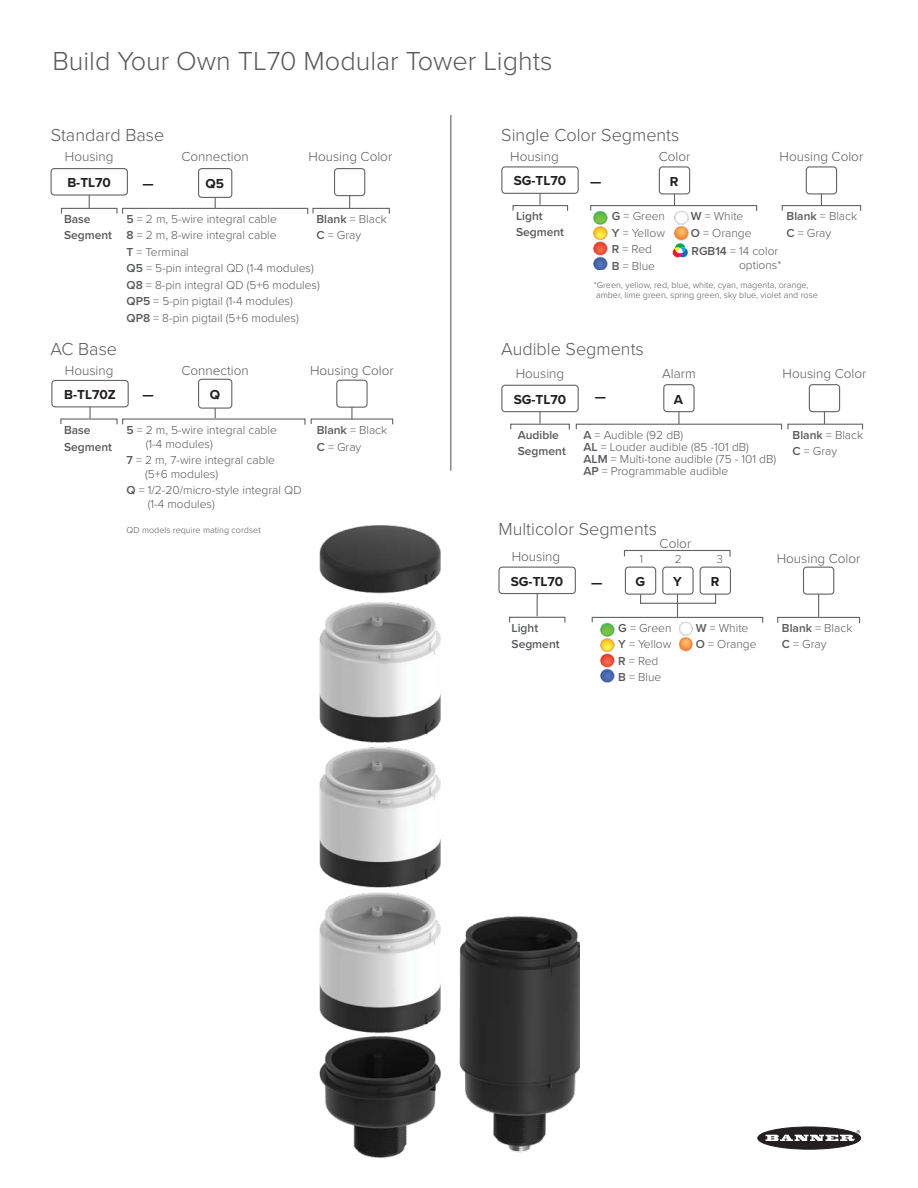
<style>
.page{position:relative;width:918px;height:1188px;background:#fff}
.page>*{position:absolute;margin:0;border:0;box-sizing:border-box;transform-origin:0 0}
.t1{font:300 27px "Proxima Nova";color:#58595b}
.t2{font:300 18px "Proxima Nova";color:#58595b}
.t3{font:300 13.5px "Proxima Nova";color:#58595b}
.t4{font:700 13.5px "Proxima Nova";color:#231f20}
.t5{font:300 12px/16.5px "Proxima Nova";color:#58595b}
.t6{font:600 12px/16.5px "Proxima Nova";color:#58595b}
.t7{font:300 12px "Proxima Nova";color:#636466}
.t8{font:300 9px/10.5px "Proxima Nova";color:#58595b}
.s1{font-weight:600}
</style>
<div class="page">
<div style="left:758px;top:1127px;width:103px;height:22px;background:#231f20;border-radius:50%"></div>
<div style="left:758px;top:1127px;width:103px;height:22px;border:1px solid #231f20;border-radius:50%"></div>
<svg style="left:766px;top:1130px;width:94px;height:11px"></svg>
<img style="left:319px;top:525px;width:122px;height:633px">
<img style="left:459px;top:916px;width:120px;height:237px">
<hr style="left:450px;top:115px;width:1px;height:356px;background:#636466">
<hr style="left:89px;top:392px;width:2px;height:27px;background:#636466">
<div style="left:198px;top:379px;width:34px;height:30px;border:1px solid #636466;border-radius:3px"></div>
<div style="left:336px;top:380px;width:32px;height:28px;border:1px solid #636466;border-radius:3px"></div>
<div style="left:52px;top:380px;width:76px;height:27px;background:#fff;border-radius:3px"></div>
<div style="left:51px;top:380px;width:78px;height:27px;border:1px solid #636466;border-radius:3px"></div>
<svg style="left:89px;top:196px;width:1px;height:12px"></svg>
<svg style="left:349px;top:196px;width:1px;height:12px"></svg>
<div style="left:61px;top:208px;width:57px;height:6px;border:1px solid #636466"></div>
<div style="left:312px;top:208px;width:78px;height:6px;border:1px solid #636466"></div>
<div style="left:334px;top:168px;width:31px;height:28px;border:1px solid #636466;border-radius:3px"></div>
<div style="left:122px;top:208px;width:186px;height:7px;border:1px solid #636466"></div>
<div style="left:198px;top:168px;width:34px;height:30px;border:1px solid #636466;border-radius:3px"></div>
<div style="left:51px;top:168px;width:77px;height:28px;border:1px solid #636466;border-radius:3px"></div>
<div style="left:576px;top:424px;width:206px;height:6px;border:1px solid #636466"></div>
<svg style="left:678px;top:412px;width:1px;height:12px"></svg>
<div style="left:663px;top:384px;width:32px;height:28px;border:1px solid #636466;border-radius:3px"></div>
<hr style="left:539px;top:397px;width:2px;height:27px;background:#636466">
<div style="left:510px;top:424px;width:60px;height:6px;border:1px solid #636466"></div>
<div style="left:502px;top:385px;width:76px;height:27px;background:#fff;border-radius:3px"></div>
<div style="left:501px;top:385px;width:78px;height:27px;border:1px solid #636466;border-radius:3px"></div>
<hr style="left:824px;top:393px;width:1px;height:31px;background:#636466">
<div style="left:787px;top:424px;width:76px;height:6px;border:1px solid #636466"></div>
<div style="left:809px;top:385px;width:31px;height:27px;background:#fff;border-radius:3px"></div>
<div style="left:809px;top:384px;width:31px;height:28px;border:1px solid #636466;border-radius:3px"></div>
<img style="left:593px;top:211px;width:15px;height:59px">
<img style="left:674px;top:211px;width:15px;height:30px">
<svg style="left:673px;top:243px;width:15px;height:15px"></svg>
<hr style="left:821px;top:174px;width:1px;height:31px;background:#636466">
<div style="left:782px;top:205px;width:79px;height:6px;border:1px solid #636466"></div>
<div style="left:806px;top:167px;width:31px;height:27px;background:#fff;border-radius:3px"></div>
<div style="left:806px;top:166px;width:31px;height:28px;border:1px solid #636466;border-radius:3px"></div>
<div style="left:501px;top:166px;width:78px;height:28px;border:1px solid #636466;border-radius:3px"></div>
<div style="left:590px;top:205px;width:167px;height:6px;border:1px solid #636466"></div>
<div style="left:659px;top:166px;width:31px;height:28px;border:1px solid #636466;border-radius:3px"></div>
<svg style="left:539px;top:193px;width:2px;height:12px"></svg>
<div style="left:513px;top:205px;width:55px;height:6px;border:1px solid #636466"></div>
<div style="left:498px;top:567px;width:78px;height:27px;border:1px solid #636466;border-radius:3px"></div>
<div style="left:592px;top:617px;width:171px;height:6px;border:1px solid #636466"></div>
<div style="left:625px;top:567px;width:31px;height:28px;border:1px solid #636466;border-radius:3px"></div>
<div style="left:662px;top:567px;width:32px;height:28px;border:1px solid #636466;border-radius:3px"></div>
<div style="left:700px;top:567px;width:31px;height:28px;border:1px solid #636466;border-radius:3px"></div>
<svg style="left:639px;top:590px;width:78px;height:27px"></svg>
<div style="left:624px;top:550px;width:107px;height:7px;border:1px solid #636466"></div>
<hr style="left:818px;top:585px;width:1px;height:32px;background:#636466">
<div style="left:777px;top:617px;width:83px;height:7px;border:1px solid #636466"></div>
<svg style="left:537px;top:593px;width:1px;height:23px"></svg>
<div style="left:509px;top:617px;width:56px;height:6px;border:1px solid #636466"></div>
<img style="left:596px;top:622px;width:22px;height:60px">
<img style="left:674px;top:621px;width:23px;height:31px">
<div style="left:804px;top:567px;width:30px;height:27px;background:#fff;border-radius:3px"></div>
<div style="left:803px;top:567px;width:31px;height:28px;border:1px solid #636466;border-radius:3px"></div>
<h1 class="t1" style="left:52px;top:40px;width:502px">Build Your Own TL70 Modular Tower Lights</h1>
<h2 class="t2" style="left:51px;top:121px;width:115px">Standard Base</h2>
<h2 class="t2" style="left:501px;top:121px;width:180px">Single Color Segments</h2>
<p class="t3" style="left:65px;top:147px;width:50px">Housing</p>
<p class="t3" style="left:182px;top:147px;width:69px">Connection</p>
<p class="t3" style="left:309px;top:147px;width:85px">Housing Color</p>
<p class="t3" style="left:510px;top:146px;width:50px">Housing</p>
<p class="t3" style="left:659px;top:146px;width:33px">Color</p>
<p class="t3" style="left:780px;top:146px;width:85px">Housing Color</p>
<p class="t4" style="left:67px;top:173px;width:45px">B-TL70</p>
<p class="t4" style="left:142px;top:174px;width:13px">—</p>
<p class="t4" style="left:206px;top:174px;width:20px">Q5</p>
<p class="t4" style="left:514px;top:171px;width:54px">SG-TL70</p>
<p class="t4" style="left:590px;top:172px;width:13px">—</p>
<p class="t4" style="left:670px;top:171px;width:10px">R</p>
<p class="t5" style="left:127px;top:210px;width:195px"><span class="s1">5</span> = 2 m, 5-wire integral cable<br><span class="s1">8</span> = 2 m, 8-wire integral cable<br><span class="s1">T</span> = Terminal<br><span class="s1">Q5</span> = 5-pin integral QD (1-4 modules)<br><span class="s1">Q8</span> = 8-pin integral QD (5+6 modules)<br><span class="s1">QP5</span> = 5-pin pigtail (1-4 modules)<br><span class="s1">QP8</span> = 8-pin pigtail (5+6 modules)</p>
<p class="t6" style="left:64px;top:210px;width:50px">Base<br>Segment</p>
<p class="t5" style="left:317px;top:210px;width:72px"><span class="s1">Blank</span> = Black<br><span class="s1">C</span> = Gray</p>
<p class="t6" style="left:516px;top:207px;width:50px">Light<br>Segment</p>
<p class="t5" style="left:612px;top:207px;width:55px"><span class="s1">G</span> = Green<br><span class="s1">Y</span> = Yellow<br><span class="s1">R</span> = Red<br><span class="s1">B</span> = Blue</p>
<p class="t5" style="left:691px;top:207px;width:62px"><span class="s1">W</span> = White<br><span class="s1">O</span> = Orange</p>
<p class="t5" style="left:787px;top:207px;width:72px"><span class="s1">Blank</span> = Black<br><span class="s1">C</span> = Gray</p>
<p class="t5" style="left:692px;top:244px;width:91px;line-height:13.5px;text-align:right"><span class="s1">RGB14</span> = 14 color options*</p>
<p class="t8" style="left:594px;top:279px;width:226px">*Green, yellow, red, blue, white, cyan, magenta, orange, amber, lime green, spring green, sky blue, violet and rose</p>
<h2 class="t2" style="left:51px;top:335px;width:68px">AC Base</h2>
<p class="t3" style="left:65px;top:360px;width:50px">Housing</p>
<p class="t3" style="left:182px;top:360px;width:69px">Connection</p>
<p class="t3" style="left:310px;top:360px;width:85px">Housing Color</p>
<h2 class="t2" style="left:501px;top:335px;width:144px">Audible Segments</h2>
<p class="t3" style="left:516px;top:364px;width:50px">Housing</p>
<p class="t3" style="left:662px;top:364px;width:35px">Alarm</p>
<p class="t3" style="left:783px;top:364px;width:85px">Housing Color</p>
<p class="t4" style="left:64px;top:384px;width:53px">B-TL70Z</p>
<p class="t4" style="left:142px;top:384px;width:13px">—</p>
<p class="t4" style="left:210px;top:384px;width:12px">Q</p>
<p class="t6" style="left:64px;top:422px;width:50px">Base<br>Segment</p>
<p class="t5" style="left:317px;top:422px;width:72px"><span class="s1">Blank</span> = Black<br><span class="s1">C</span> = Gray</p>
<p class="t5" style="left:146px;top:423px;width:132px;line-height:13.5px;text-indent:-19px"><span class="s1">5</span> = 2 m, 5-wire integral cable (1-4 modules)</p>
<p class="t5" style="left:145px;top:453px;width:131px;line-height:13.5px;text-indent:-19px"><span class="s1">7</span> = 2 m, 7-wire integral cable (5+6 modules)</p>
<p class="t5" style="left:148px;top:483px;width:155px;line-height:13.5px;text-indent:-21px"><span class="s1">Q</span> = 1/2-20/micro-style integral QD (1-4 modules)</p>
<p class="t8" style="left:127px;top:525px;width:136px">QD models require mating cordset</p>
<p class="t4" style="left:514px;top:389px;width:54px">SG-TL70</p>
<p class="t4" style="left:595px;top:386px;width:13px">—</p>
<p class="t4" style="left:674px;top:389px;width:11px">A</p>
<p class="t6" style="left:518px;top:426px;width:50px">Audible<br>Segment</p>
<p class="t5" style="left:583px;top:428px;width:194px;line-height:12px"><span class="s1">A</span> = Audible (92 dB)<br><span class="s1">AL</span> = Louder audible (85 -101 dB)<br><span class="s1">ALM</span> = Multi-tone audible (75 - 101 dB)<br><span class="s1">AP</span> = Programmable audible</p>
<p class="t5" style="left:793px;top:426px;width:72px"><span class="s1">Blank</span> = Black<br><span class="s1">C</span> = Gray</p>
<h2 class="t2" style="left:498px;top:515px;width:160px">Multicolor Segments</h2>
<p class="t3" style="left:512px;top:546px;width:50px">Housing</p>
<p class="t3" style="left:777px;top:548px;width:85px">Housing Color</p>
<p class="t3" style="left:660px;top:533px;width:33px">Color</p>
<p class="t7" style="left:639px;top:550px;width:5px">1</p>
<p class="t7" style="left:675px;top:550px;width:8px">2</p>
<p class="t7" style="left:717px;top:550px;width:8px">3</p>
<p class="t4" style="left:511px;top:571px;width:54px">SG-TL70</p>
<p class="t4" style="left:635px;top:571px;width:11px">G</p>
<p class="t4" style="left:673px;top:571px;width:10px">Y</p>
<p class="t4" style="left:591px;top:572px;width:13px">—</p>
<p class="t4" style="left:711px;top:571px;width:10px">R</p>
<p class="t6" style="left:512px;top:619px;width:50px">Light<br>Segment</p>
<p class="t5" style="left:618px;top:619px;width:55px"><span class="s1">G</span> = Green<br><span class="s1">Y</span> = Yellow<br><span class="s1">R</span> = Red<br><span class="s1">B</span> = Blue</p>
<p class="t5" style="left:696px;top:619px;width:62px"><span class="s1">W</span> = White<br><span class="s1">O</span> = Orange</p>
<p class="t5" style="left:782px;top:619px;width:72px"><span class="s1">Blank</span> = Black<br><span class="s1">C</span> = Gray</p>
</div>
